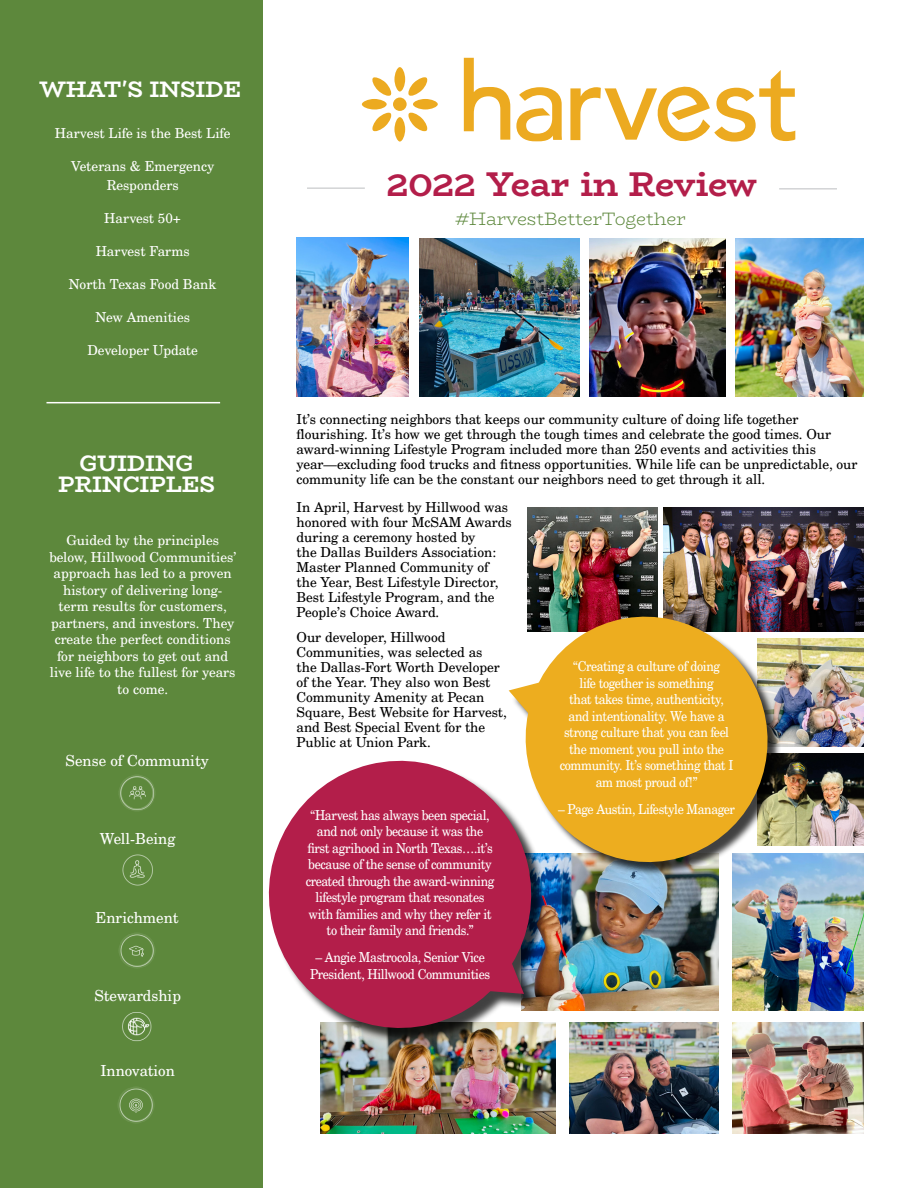
<style>
.page{position:relative;width:918px;height:1188px;background:#fff}
.page>*{position:absolute;margin:0;border:0;box-sizing:border-box;transform-origin:0 0}
.t1{font:700 34.5px "Bio Rhyme";letter-spacing:-.005em;color:#b31e4a}
.t2{font:700 22.5px/21px "Bio Rhyme";letter-spacing:-.01em;color:#fff;text-align:center}
.t3{font:300 18px "Bio Rhyme";letter-spacing:-.005em;color:#5d883c}
.t4{font:15px "C059";color:#fff}
.t5{font:13.5px/15px "C059";color:#000}
.t6{font:13.5px/16.5px "C059";letter-spacing:-.03em;color:#fff;text-align:center;scale:.91 1}
.t7{font:13.5px/16.5px "C059";color:#fff;text-align:center}
</style>
<div class="page">
<img style="left:784px;top:639px;width:80px;height:107px">
<img style="left:784px;top:754px;width:80px;height:92px">
<img style="left:733px;top:853px;width:131px;height:158px">
<img style="left:547px;top:879px;width:172px;height:132px">
<img style="left:321px;top:1022px;width:234px;height:112px">
<div style="left:0;top:0;width:263px;height:1188px;background:#5d883c"></div>
<hr style="left:46px;top:402px;width:174px;height:1px;background:#fff">
<svg style="left:464px;top:58px;width:46px;height:82px"></svg>
<svg style="left:516px;top:87px;width:46px;height:55px"></svg>
<svg style="left:570px;top:70px;width:225px;height:72px"></svg>
<div style="left:393px;top:98px;width:14px;height:13px;background:#ecaa20;border-radius:50%"></div>
<div style="left:394px;top:117px;width:11px;height:25px;background:#ecaa20;border-radius:50%"></div>
<div style="left:394px;top:67px;width:11px;height:25px;background:#ecaa20;border-radius:50%"></div>
<div style="left:413px;top:99px;width:25px;height:10px;background:#ecaa20;border-radius:50%"></div>
<div style="left:362px;top:99px;width:25px;height:11px;background:#ecaa20;border-radius:50%"></div>
<svg style="left:408px;top:77px;width:20px;height:19px"></svg>
<svg style="left:372px;top:112px;width:20px;height:20px"></svg>
<svg style="left:408px;top:112px;width:20px;height:20px"></svg>
<svg style="left:372px;top:77px;width:20px;height:19px"></svg>
<hr style="left:307px;top:188px;width:58px;height:1px;background:#bcbec0">
<hr style="left:779px;top:188px;width:58px;height:1px;background:#bcbec0">
<img style="left:419px;top:239px;width:160px;height:158px">
<img style="left:528px;top:507px;width:129px;height:92px">
<img style="left:664px;top:507px;width:200px;height:124px">
<img style="left:736px;top:239px;width:128px;height:157px">
<img style="left:297px;top:238px;width:112px;height:158px">
<img style="left:590px;top:239px;width:135px;height:158px">
<img style="left:509px;top:599px;width:275px;height:280px">
<svg style="left:268px;top:747px;width:276px;height:294px;fill:#b31e4a"></svg>
<img style="left:733px;top:1022px;width:131px;height:112px">
<img style="left:569px;top:1022px;width:150px;height:112px">
<img style="left:119px;top:775px;width:36px;height:36px">
<img style="left:122px;top:854px;width:31px;height:32px">
<img style="left:119px;top:933px;width:36px;height:35px">
<img style="left:122px;top:1012px;width:30px;height:30px">
<img style="left:118px;top:1087px;width:36px;height:36px">
<h2 class="t2" style="left:40px;top:78px;width:203px">WHAT'S INSIDE</h2>
<p class="t7" style="left:55px;top:124px;width:177px">Harvest Life is the Best Life</p>
<p class="t7" style="left:71px;top:156px;width:145px;line-height:19.5px">Veterans &amp; Emergency<br>Responders</p>
<p class="t7" style="left:104px;top:210px;width:78px">Harvest 50+</p>
<p class="t7" style="left:96px;top:243px;width:96px">Harvest Farms</p>
<p class="t7" style="left:69px;top:276px;width:149px">North Texas Food Bank</p>
<p class="t7" style="left:95px;top:309px;width:96px">New Amenities</p>
<p class="t7" style="left:87px;top:342px;width:112px">Developer Update</p>
<h2 class="t2" style="left:58px;top:452px;width:158px">GUIDING<br>PRINCIPLES</h2>
<p class="t7" style="left:49px;top:532px;width:188px">Guided by the principles below, Hillwood Communities’ approach has led to a proven history of delivering long&shy;term results for customers, partners, and investors. They create the perfect conditions for neighbors to get out and live life to the fullest for years to come.</p>
<p class="t4" style="left:66px;top:749px;width:145px">Sense of Community</p>
<p class="t4" style="left:100px;top:827px;width:77px">Well-Being</p>
<p class="t4" style="left:96px;top:906px;width:85px">Enrichment</p>
<p class="t4" style="left:94px;top:985px;width:88px">Stewardship</p>
<p class="t4" style="left:100px;top:1060px;width:76px">Innovation</p>
<h1 class="t1" style="left:387px;top:157px;width:372px">2022 Year in Review</h1>
<h3 class="t3" style="left:455px;top:205px;width:232px">#HarvestBetterTogether</h3>
<p class="t5" style="left:297px;top:411px;width:562px">It’s connecting neighbors that keeps our community culture of doing life together flourishing. It’s how we get through the tough times and celebrate the good times. Our award-winning Lifestyle Program included more than 250 events and activities this year—excluding food trucks and fitness opportunities. While life can be unpredictable, our community life can be the constant our neighbors need to get through it all.</p>
<p class="t5" style="left:297px;top:499px;width:217px">In April, Harvest by Hillwood was honored with four McSAM Awards during a ceremony hosted by<br>the Dallas Builders Association:<br>Master Planned Community of the Year, Best Lifestyle Director,<br>Best Lifestyle Program, and the<br>People’s Choice Award.</p>
<p class="t5" style="left:297px;top:629px;width:212px">Our developer, Hillwood<br>Communities, was selected as<br>the Dallas-Fort Worth Developer of the Year. They also won Best<br>Community Amenity at Pecan<br>Square, Best Website for Harvest, and Best Special Event for the<br>Public at Union Park.</p>
<p class="t6" style="left:560px;top:657px;width:192px">“Creating a culture of doing<br>life together is something<br>that takes time, authenticity, and intentionality. We have a strong culture that you can feel the moment you pull into the community. It’s something that I am most proud of!”</p>
<p class="t6" style="left:558px;top:800px;width:196px">– Page Austin, Lifestyle Manager</p>
<p class="t6" style="left:306px;top:806px;width:209px">“Harvest has always been special, and not only because it was the first agrihood in North Texas….it’s because of the sense of community created through the award-winning lifestyle program that resonates with families and why they refer it to their family and friends.”</p>
<p class="t6" style="left:310px;top:949px;width:199px">– Angie Mastrocola, Senior Vice<br>President, Hillwood Communities</p>
</div>
